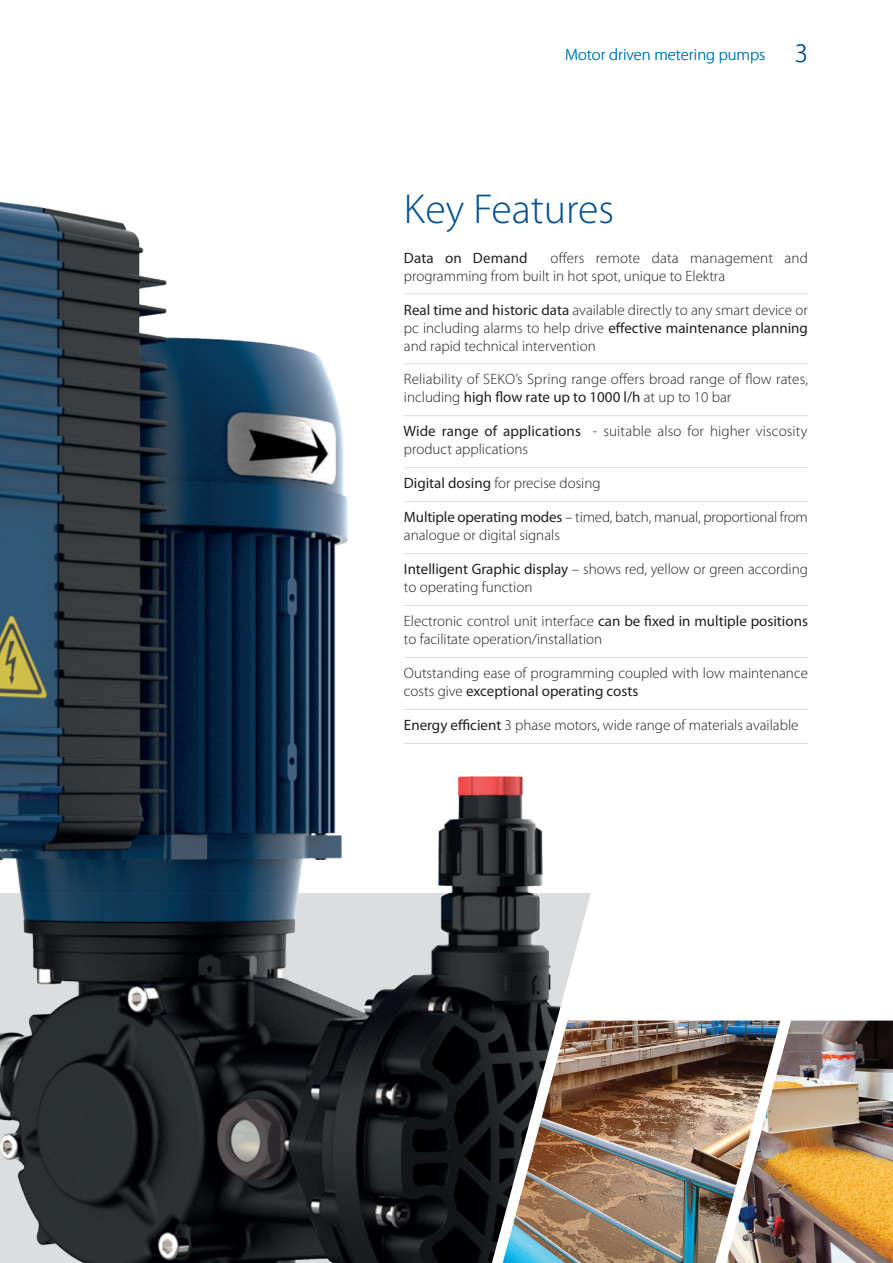
<style>
.page{position:relative;width:893px;height:1263px;background:#fff}
.page>*{position:absolute;margin:0;border:0;box-sizing:border-box;transform-origin:0 0}
.t1{font:300 42px "Myriad Pro";color:#004f8f}
.t2{font:300 27px "Myriad Pro";color:#004f8f}
.t3{font:300 16.5px "Myriad Pro";color:#007dbb}
.t4{font:300 15px/18px "Myriad Pro";color:#231f20}
.t5{font:15px "Myriad Pro";letter-spacing:.01em;color:#231f20}
.s1{font-weight:400}
</style>
<div class="page">
<img style="left:0;top:201px;width:617px;height:692px">
<hr style="left:404px;top:293px;width:404px;height:1px;background:#dcdddf">
<hr style="left:404px;top:363px;width:404px;height:1px;background:#dcdddf">
<hr style="left:404px;top:415px;width:404px;height:1px;background:#dcdddf">
<hr style="left:404px;top:467px;width:404px;height:1px;background:#dcdddf">
<hr style="left:404px;top:501px;width:404px;height:1px;background:#dcdddf">
<hr style="left:404px;top:553px;width:404px;height:1px;background:#dcdddf">
<hr style="left:404px;top:605px;width:404px;height:1px;background:#dcdddf">
<hr style="left:404px;top:657px;width:404px;height:1px;background:#dcdddf">
<hr style="left:404px;top:709px;width:404px;height:1px;background:#dcdddf">
<hr style="left:404px;top:743px;width:404px;height:1px;background:#dcdddf">
<img style="left:591px;top:1020px;width:134px;height:243px">
<img style="left:725px;top:1020px;width:168px;height:243px">
<img style="left:0;top:893px;width:591px;height:370px">
<p class="t3" style="left:565px;top:48px;width:202px">Motor driven metering pumps</p>
<p class="t2" style="left:795px;top:42px;width:15px">3</p>
<p class="t1" style="left:404px;top:193px;width:212px">Key Features</p>
<p class="t5" style="left:404px;top:252px;width:125px">Data on Demand</p>
<p class="t4" style="left:404px;top:250px;width:405px;text-indent:147px">offers remote data management and programming from built in hot spot, unique to Elektra</p>
<p class="t4" style="left:404px;top:302px;width:405px;text-align:justify"><span class="s1">Real time and historic data</span> available directly to any smart device or pc including alarms to help drive <span class="s1">effective maintenance planning </span>and rapid technical intervention</p>
<p class="t4" style="left:404px;top:372px;width:405px">Reliability of SEKO’s Spring range offers broad range of flow rates, including <span class="s1">high flow rate up to 1000 l/h</span> at up to 10 bar</p>
<p class="t4" style="left:403px;top:424px;width:405px"><span class="s1">Wide range of applications</span> - suitable also for higher viscosity product applications</p>
<p class="t4" style="left:404px;top:476px;width:198px"><span class="s1">Digital dosing</span> for precise dosing</p>
<p class="t4" style="left:404px;top:510px;width:405px"><span class="s1">Multiple operating modes</span> – timed, batch, manual, proportional from analogue or digital signals</p>
<p class="t4" style="left:404px;top:561px;width:405px"><span class="s1">Intelligent Graphic display</span> – shows red, yellow or green according to operating function</p>
<p class="t4" style="left:404px;top:613px;width:405px">Electronic control unit interface <span class="s1">can be fixed in multiple positions </span>to facilitate operation/installation</p>
<p class="t4" style="left:404px;top:665px;width:405px">Outstanding ease of programming coupled with low maintenance costs give <span class="s1">exceptional operating costs</span></p>
<p class="t4" style="left:404px;top:717px;width:396px"><span class="s1">Energy efficient</span> 3 phase motors, wide range of materials available</p>
</div>
